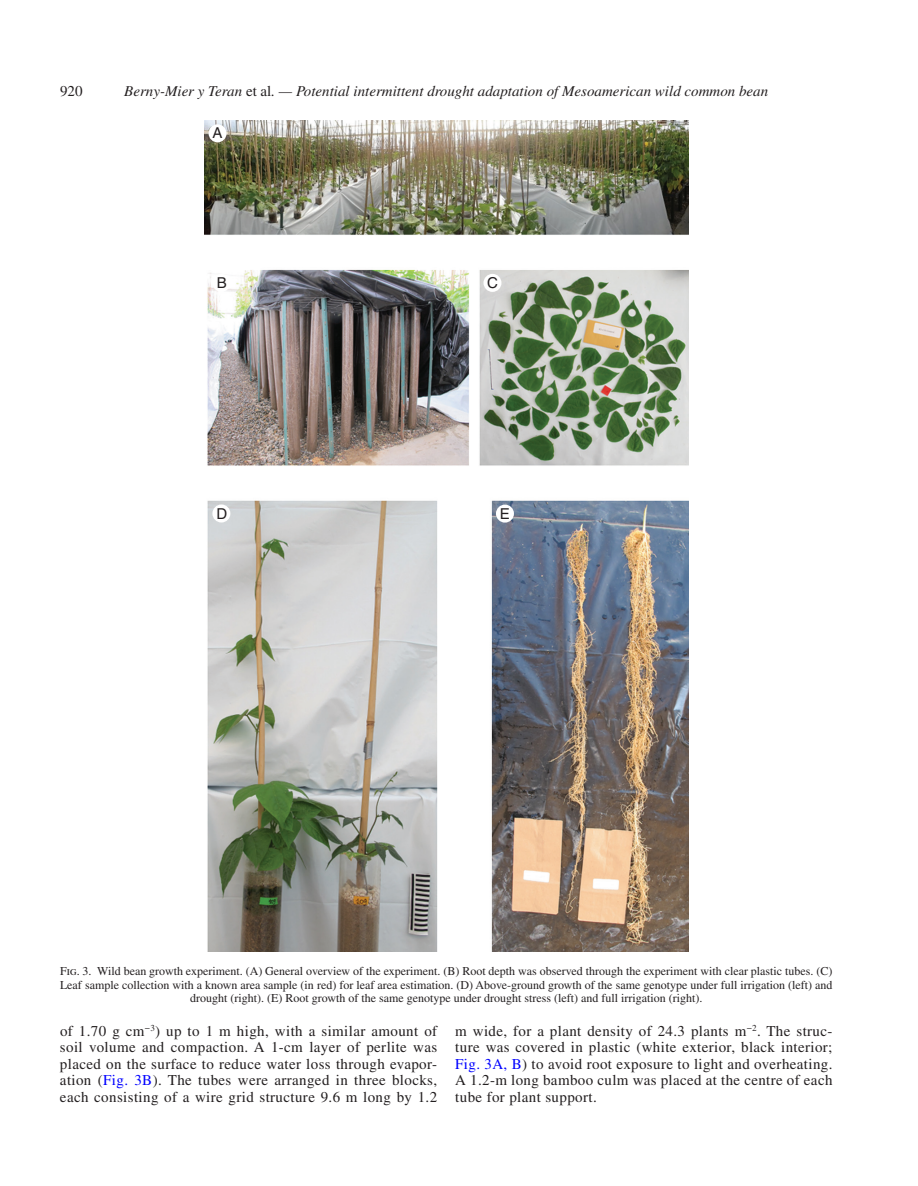
<style>
.page{position:relative;width:918px;height:1186px;background:#fff}
.page>*{position:absolute;margin:0;border:0;box-sizing:border-box;transform-origin:0 0}
.t1{font:15px/16.5px "Times LT Std";letter-spacing:.025em;color:#231f20;text-align:justify}
.t2{font:italic 15px "Times LT Std";color:#231f20}
.t3{font:15px "Helvetica";color:#231f20}
.t4{font:12px/13.5px "Times LT Std";color:#231f20;text-align:center}
.s1{font-style:normal}
.s2{color:#00f}
</style>
<div class="page">
<img style="left:204px;top:120px;width:484px;height:832px">
<div style="left:209px;top:124px;width:18px;height:18px;background:#fff;border-radius:50%"></div>
<div style="left:212px;top:274px;width:18px;height:18px;background:#fff;border-radius:50%"></div>
<div style="left:483px;top:274px;width:18px;height:18px;background:#fff;border-radius:50%"></div>
<div style="left:212px;top:504px;width:18px;height:18px;background:#fff;border-radius:50%"></div>
<div style="left:496px;top:505px;width:18px;height:18px;background:#fff;border-radius:50%"></div>
<p class="t1" style="left:60px;top:83px;width:24px">920</p>
<p class="t2" style="left:124px;top:83px;width:646px">Berny-Mier y Teran <span class="s1">et al</span>. — Potential intermittent drought adaptation of Mesoamerican wild common bean</p>
<p class="t3" style="left:213px;top:124px;width:12px">A</p>
<p class="t3" style="left:217px;top:274px;width:12px">B</p>
<p class="t3" style="left:487px;top:274px;width:12px">C</p>
<p class="t3" style="left:217px;top:505px;width:12px">D</p>
<p class="t3" style="left:500px;top:505px;width:12px">E</p>
<p class="t4" style="left:60px;top:964px;width:774px">Fig. 3. Wild bean growth experiment. (A) General overview of the experiment. (B) Root depth was observed through the experiment with clear plastic tubes. (C)<br>Leaf sample collection with a known area sample (in red) for leaf area estimation. (D) Above-ground growth of the same genotype under full irrigation (left) and drought (right). (E) Root growth of the same genotype under drought stress (left) and full irrigation (right).</p>
<p class="t1" style="left:60px;top:1022px;width:379px">of 1.70 g cm<sup>−3</sup>) up to 1 m high, with a similar amount of soil volume and compaction. A 1-cm layer of perlite was placed on the surface to reduce water loss through evapor&shy;ation (<span class="s2">Fig. 3B</span>). The tubes were arranged in three blocks, each consisting of a wire grid structure 9.6 m long by 1.2</p>
<p class="t1" style="left:455px;top:1022px;width:379px">m wide, for a plant density of 24.3 plants m<sup>−2</sup>. The struc&shy;ture was covered in plastic (white exterior, black interior; <span class="s2">Fig. 3A, B</span>) to avoid root exposure to light and overheating.<br>A 1.2-m long bamboo culm was placed at the centre of each tube for plant support.</p>
</div>
